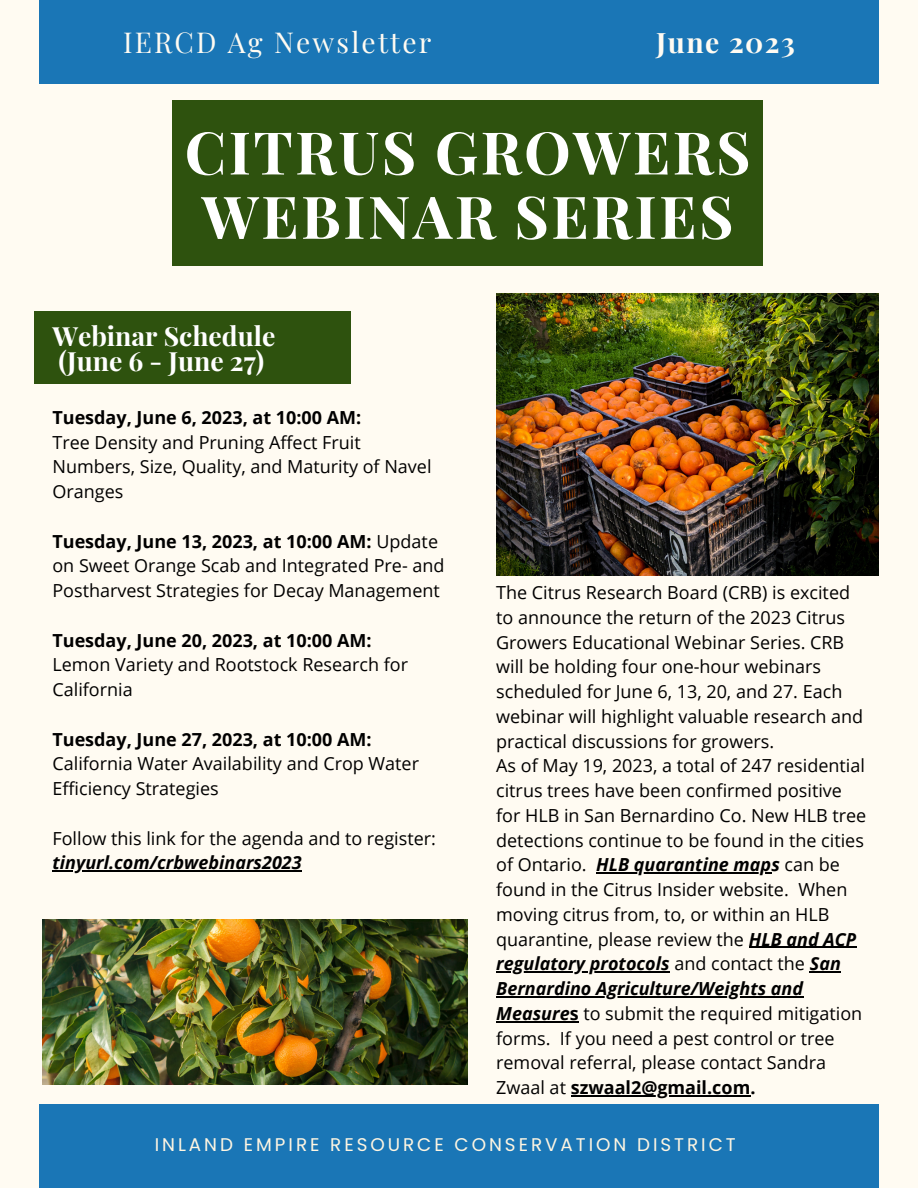
<style>
.page{position:relative;width:918px;height:1188px;background:#fffbf2}
.page>*{position:absolute;margin:0;border:0;box-sizing:border-box;transform-origin:0 0}
.t1{font:700 58.95px/64.3px "Playfair Display";letter-spacing:.04em;color:#fff}
.t2{font:28.2px "Playfair Display";letter-spacing:.075em;color:#fffbf2}
.t3{font:700 28.2px "Playfair Display";letter-spacing:.055em;color:#fffbf2}
.t4{font:700 26.55px "Playfair Display";color:#fff}
.t5{font:18.3px "Poppins";letter-spacing:.16em;color:#fff6e2}
.t6{font:18px/24.8px "Open Sans";color:#000}
.t7{font:700 18px "Open Sans";color:#000}
.t8{font:italic 700 18px "Open Sans";color:#000}
.s1{font-weight:700}
.s2{font-weight:700;font-style:italic}
</style>
<div class="page">
<div style="left:172px;top:100px;width:591px;height:166px;background:#2e520e"></div>
<div style="left:34px;top:312px;width:317px;height:72px;background:#2e520e"></div>
<div style="left:39px;top:1104px;width:840px;height:84px;background:#1a76b6"></div>
<div style="left:39px;top:0;width:840px;height:84px;background:#1a76b6"></div>
<img style="left:496px;top:293px;width:383px;height:283px">
<img style="left:43px;top:920px;width:425px;height:165px">
<hr style="left:596px;top:872px;width:175px;height:2px;background:#000">
<hr style="left:749px;top:947px;width:107px;height:1px;background:#000">
<hr style="left:496px;top:971px;width:174px;height:2px;background:#000">
<hr style="left:810px;top:971px;width:31px;height:2px;background:#000">
<hr style="left:496px;top:996px;width:307px;height:1px;background:#000">
<hr style="left:496px;top:1021px;width:74px;height:1px;background:#000">
<hr style="left:571px;top:1095px;width:179px;height:1px;background:#000">
<hr style="left:52px;top:871px;width:250px;height:1px;background:#000">
<p class="t2" style="left:123px;top:22px;width:310px">IERCD Ag Newsletter</p>
<p class="t3" style="left:656px;top:22px;width:140px">June 2023</p>
<p class="t1" style="left:185px;top:118px;width:567px">CITRUS GROWERS<br>WEBINAR SERIES</p>
<p class="t4" style="left:52px;top:317px;width:224px">Webinar Schedule</p>
<p class="t4" style="left:59px;top:343px;width:207px">(June 6 - June 27)</p>
<p class="t7" style="left:52px;top:405px;width:310px">Tuesday, June 6, 2023, at 10:00 AM:</p>
<p class="t6" style="left:52px;top:429px;width:381px">Tree Density and Pruning Affect Fruit<br>Numbers, Size, Quality, and Maturity of Navel<br>Oranges</p>
<p class="t6" style="left:52px;top:528px;width:394px"><span class="s1">Tuesday, June 13, 2023, at 10:00 AM:</span> Update on Sweet Orange Scab and Integrated Pre- and<br>Postharvest Strategies for Decay Management</p>
<p class="t7" style="left:52px;top:627px;width:321px">Tuesday, June 20, 2023, at 10:00 AM:</p>
<p class="t6" style="left:52px;top:652px;width:357px">Lemon Variety and Rootstock Research for<br>California</p>
<p class="t6" style="left:52px;top:726px;width:368px"><span class="s1">Tuesday, June 27, 2023, at 10:00 AM:<br></span>California Water Availability and Crop Water<br>Efficiency Strategies</p>
<p class="t6" style="left:52px;top:825px;width:385px">Follow this link for the agenda and to register:</p>
<p class="t8" style="left:52px;top:850px;width:251px">tinyurl.com/crbwebinars2023</p>
<p class="t6" style="left:496px;top:580px;width:369px">The Citrus Research Board (CRB) is excited to announce the return of the 2023 Citrus Growers Educational Webinar Series. CRB will be holding four one-hour webinars scheduled for June 6, 13, 20, and 27. Each webinar will highlight valuable research and practical discussions for growers.</p>
<p class="t6" style="left:496px;top:753px;width:372px">As of May 19, 2023, a total of 247 residential citrus trees have been confirmed positive for HLB in San Bernardino Co. New HLB tree detections continue to be found in the cities of Ontario. <span class="s2">HLB quarantine maps</span> can be found in the Citrus Insider website. When moving citrus from, to, or within an HLB quarantine, please review the <span class="s2">HLB and ACP regulatory protocols</span> and contact the <span class="s2">San Bernardino Agriculture/Weights and Measure</span><span class="s1">s</span> to submit the required mitigation forms. If you need a pest control or tree removal referral, please contact Sandra Zwaal at <span class="s1">szwaal2@gmail.com.</span></p>
<p class="t5" style="left:155px;top:1132px;width:583px">INLAND EMPIRE RESOURCE CONSERVATION DISTRICT</p>
</div>
